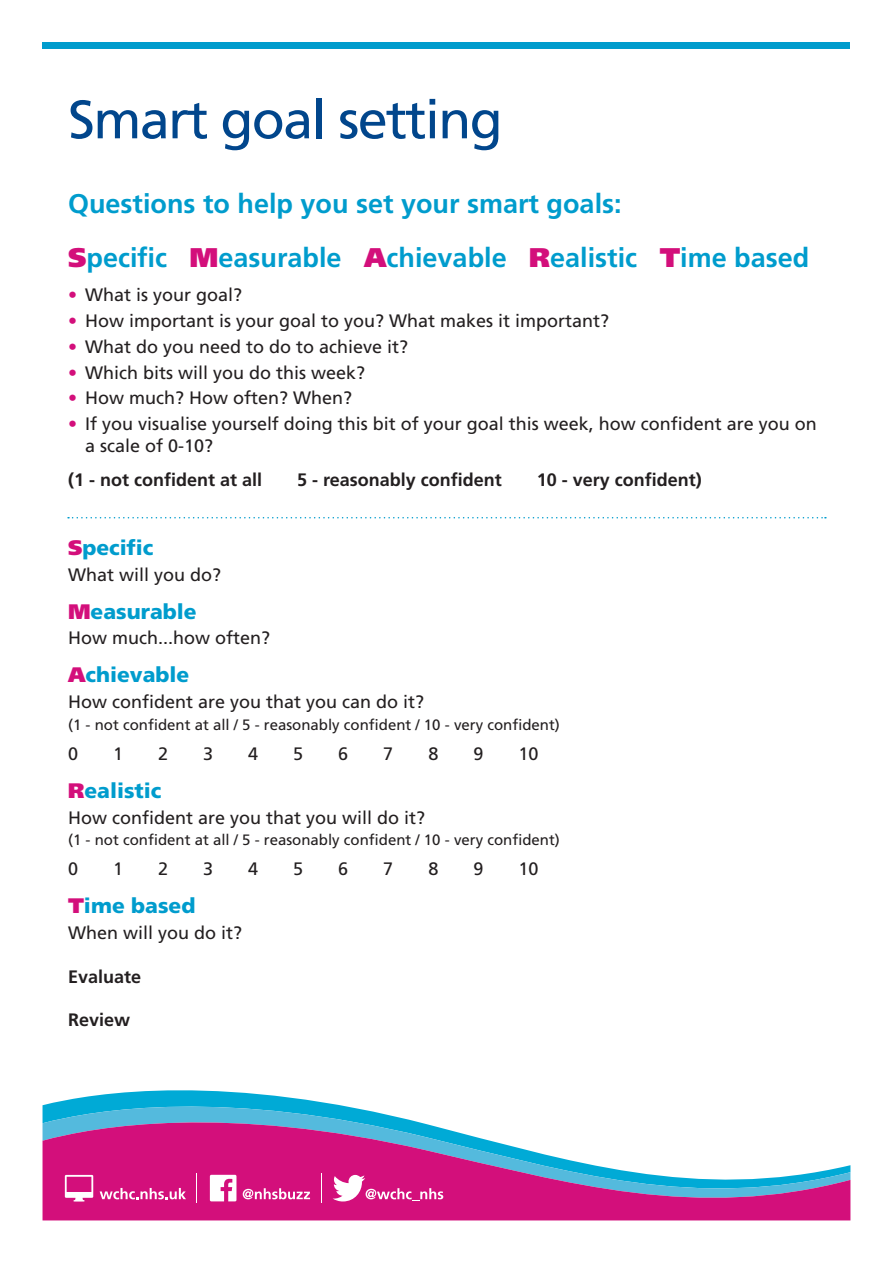
<style>
.page{position:relative;width:893px;height:1263px;background:#fff}
.page>*{position:absolute;margin:0;border:0;box-sizing:border-box;transform-origin:0 0}
.t1{font:54px "Frutiger LT Pro";letter-spacing:-.03em;color:#01468c}
.t2{font:700 27px "Frutiger LT Pro";color:#009ccd}
.t3{font:900 21px "Frutiger LT Pro";color:#009ccd}
.t4{font:18px/21.6px "Frutiger LT Pro";color:#231f20}
.t5{font:700 18px "Frutiger LT Pro";color:#231f20}
.t6{font:15px "Frutiger LT Pro";color:#231f20}
.s1{font-weight:900;color:#d30f7b}
.s2{color:#d30f7b}
</style>
<div class="page">
<div style="left:43px;top:42px;width:807px;height:7px;background:#009ccd"></div>
<svg style="left:48px;top:1090px;width:285px;height:14px;fill:#00aad6"></svg>
<svg style="left:43px;top:1104px;width:807px;height:117px"></svg>
<svg style="left:68px;top:517px;width:758px;height:1px"></svg>
<svg style="left:65px;top:1175px;width:28px;height:26px"></svg>
<svg style="left:243px;top:1188px;width:67px;height:11px"></svg>
<svg style="left:196px;top:1174px;width:1px;height:29px"></svg>
<svg style="left:321px;top:1174px;width:1px;height:29px"></svg>
<svg style="left:210px;top:1175px;width:26px;height:26px"></svg>
<svg style="left:100px;top:1188px;width:86px;height:11px"></svg>
<svg style="left:333px;top:1175px;width:110px;height:26px"></svg>
<p class="t1" style="left:68px;top:88px;width:436px">Smart goal setting</p>
<p class="t2" style="left:68px;top:187px;width:555px">Questions to help you set your smart goals:</p>
<p class="t2" style="left:68px;top:241px;width:743px"><span class="s1">S</span>pecific <span class="s1">M</span>easurable <span class="s1">A</span>chievable <span class="s1">R</span>ealistic <span class="s1">T</span>ime based</p>
<p class="t4" style="left:68px;top:284px;width:176px"><span class="s2">•</span> What is your goal?</p>
<p class="t4" style="left:68px;top:310px;width:543px"><span class="s2">•</span> How important is your goal to you? What makes it important?</p>
<p class="t4" style="left:68px;top:336px;width:342px"><span class="s2">•</span> What do you need to do to achieve it?</p>
<p class="t4" style="left:68px;top:362px;width:299px"><span class="s2">•</span> Which bits will you do this week?</p>
<p class="t4" style="left:68px;top:387px;width:286px"><span class="s2">•</span> How much? How often? When?</p>
<p class="t4" style="left:85px;top:413px;width:733px;text-indent:-17px"><span class="s2">•</span> If you visualise yourself doing this bit of your goal this week, how confident are you on a scale of 0-10?</p>
<p class="t5" style="left:68px;top:469px;width:196px">(1 - not confident at all</p>
<p class="t5" style="left:297px;top:469px;width:206px">5 - reasonably confident</p>
<p class="t5" style="left:537px;top:469px;width:167px">10 - very confident)</p>
<p class="t3" style="left:68px;top:535px;width:87px"><span class="s2">S</span>pecific</p>
<p class="t4" style="left:68px;top:564px;width:155px">What will you do?</p>
<p class="t3" style="left:68px;top:598px;width:130px"><span class="s2">M</span>easurable</p>
<p class="t4" style="left:68px;top:627px;width:203px">How much...how often?</p>
<p class="t3" style="left:68px;top:662px;width:123px"><span class="s2">A</span>chievable</p>
<p class="t4" style="left:68px;top:691px;width:358px">How confident are you that you can do it?</p>
<p class="t6" style="left:68px;top:716px;width:493px">(1 - not confident at all / 5 - reasonably confident / 10 - very confident)</p>
<p class="t4" style="left:68px;top:743px;width:12px">0</p>
<p class="t4" style="left:113px;top:743px;width:12px">1</p>
<p class="t4" style="left:158px;top:743px;width:12px">2</p>
<p class="t4" style="left:203px;top:743px;width:12px">3</p>
<p class="t4" style="left:248px;top:743px;width:12px">4</p>
<p class="t4" style="left:293px;top:743px;width:12px">5</p>
<p class="t4" style="left:338px;top:743px;width:12px">6</p>
<p class="t4" style="left:383px;top:743px;width:12px">7</p>
<p class="t4" style="left:428px;top:743px;width:12px">8</p>
<p class="t4" style="left:473px;top:743px;width:12px">9</p>
<p class="t4" style="left:518px;top:743px;width:22px">10</p>
<p class="t3" style="left:68px;top:778px;width:95px"><span class="s2">R</span>ealistic</p>
<p class="t4" style="left:68px;top:807px;width:359px">How confident are you that you will do it?</p>
<p class="t6" style="left:68px;top:831px;width:493px">(1 - not confident at all / 5 - reasonably confident / 10 - very confident)</p>
<p class="t4" style="left:68px;top:858px;width:12px">0</p>
<p class="t4" style="left:113px;top:858px;width:12px">1</p>
<p class="t4" style="left:158px;top:858px;width:12px">2</p>
<p class="t4" style="left:203px;top:858px;width:12px">3</p>
<p class="t4" style="left:248px;top:858px;width:12px">4</p>
<p class="t4" style="left:293px;top:858px;width:12px">5</p>
<p class="t4" style="left:338px;top:858px;width:12px">6</p>
<p class="t4" style="left:383px;top:858px;width:12px">7</p>
<p class="t4" style="left:428px;top:858px;width:12px">8</p>
<p class="t4" style="left:473px;top:858px;width:12px">9</p>
<p class="t4" style="left:518px;top:858px;width:22px">10</p>
<p class="t3" style="left:68px;top:893px;width:129px"><span class="s2">T</span>ime based</p>
<p class="t4" style="left:68px;top:922px;width:176px">When will you do it?</p>
<p class="t5" style="left:68px;top:966px;width:75px">Evaluate</p>
<p class="t5" style="left:68px;top:1009px;width:64px">Review</p>
</div>
